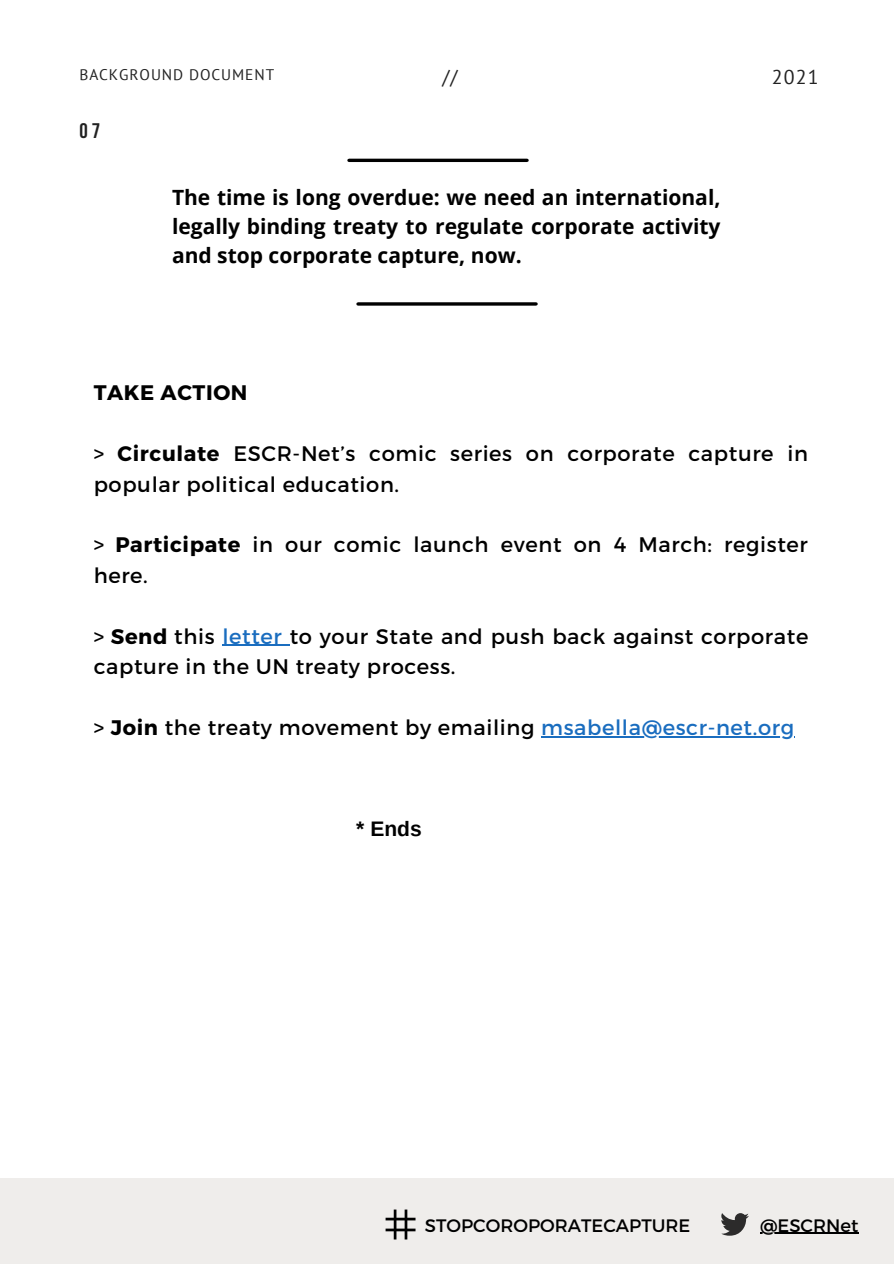
<style>
.page{position:relative;width:894px;height:1264px;background:#fff}
.page>*{position:absolute;margin:0;border:0;box-sizing:border-box;transform-origin:0 0}
.t1{font:21px/30.5px "Montserrat";letter-spacing:.03em;color:#000}
.t2{font:700 21px/29.2px "Open Sans";color:#000;text-align:justify}
.t3{font:700 21px "Montserrat";letter-spacing:.03em;color:#000}
.t4{font:700 21px "Arimo";color:#000}
.t5{font:700 21px "Bebas Neue";color:#222}
.t6{font:19.8px "PT Sans";color:#222}
.t7{font:18px "Montserrat";color:#000}
.t8{font:15.3px "PT Sans";letter-spacing:.06em;color:#222}
.s1{font-weight:700}
.s2{color:#1a6dbf}
</style>
<div class="page">
<div style="left:0;top:1178px;width:893px;height:85px;background:#efedeb"></div>
<hr style="left:393px;top:1209px;width:3px;height:30px;background:#000">
<hr style="left:404px;top:1209px;width:3px;height:30px;background:#000">
<hr style="left:385px;top:1217px;width:30px;height:3px;background:#000">
<hr style="left:385px;top:1228px;width:30px;height:3px;background:#000">
<svg style="left:721px;top:1213px;width:27px;height:22px"></svg>
<hr style="left:759px;top:1232px;width:99px;height:1px;background:#000">
<hr style="left:222px;top:645px;width:67px;height:1px;background:#1a6dbf">
<hr style="left:541px;top:736px;width:253px;height:1px;background:#1a6dbf">
<hr style="left:349px;top:159px;width:178px;height:3px;background:#000">
<svg style="left:358px;top:302px;width:178px;height:4px"></svg>
<p class="t8" style="left:79px;top:64px;width:196px">BACKGROUND DOCUMENT</p>
<p class="t6" style="left:442px;top:64px;width:17px">//</p>
<p class="t6" style="left:771px;top:64px;width:48px">2021</p>
<p class="t5" style="left:79px;top:122px;width:22px">07</p>
<p class="t2" style="left:172px;top:182px;width:550px">The time is long overdue: we need an international, legally binding treaty to regulate corporate activity and stop corporate capture, now.</p>
<p class="t3" style="left:94px;top:379px;width:155px">TAKE ACTION</p>
<p class="t1" style="left:94px;top:437px;width:715px">&gt; <span class="s1">Circulate</span> ESCR-Net’s comic series on corporate capture in popular political education.</p>
<p class="t1" style="left:94px;top:528px;width:715px">&gt; <span class="s1">Participate</span> in our comic launch event on 4 March: register here.</p>
<p class="t1" style="left:94px;top:620px;width:716px">&gt; <span class="s1">Send</span> this <span class="s2">letter</span> to your State and push back against corporate capture in the UN treaty process.</p>
<p class="t1" style="left:94px;top:711px;width:701px">&gt; <span class="s1">Join</span> the treaty movement by emailing <span class="s2">msabella@escr-net.org</span></p>
<p class="t4" style="left:356px;top:816px;width:67px">* Ends</p>
<p class="t7" style="left:424px;top:1213px;width:267px">STOPCOROPORATECAPTURE</p>
<p class="t7" style="left:759px;top:1213px;width:100px">@ESCRNet</p>
</div>
